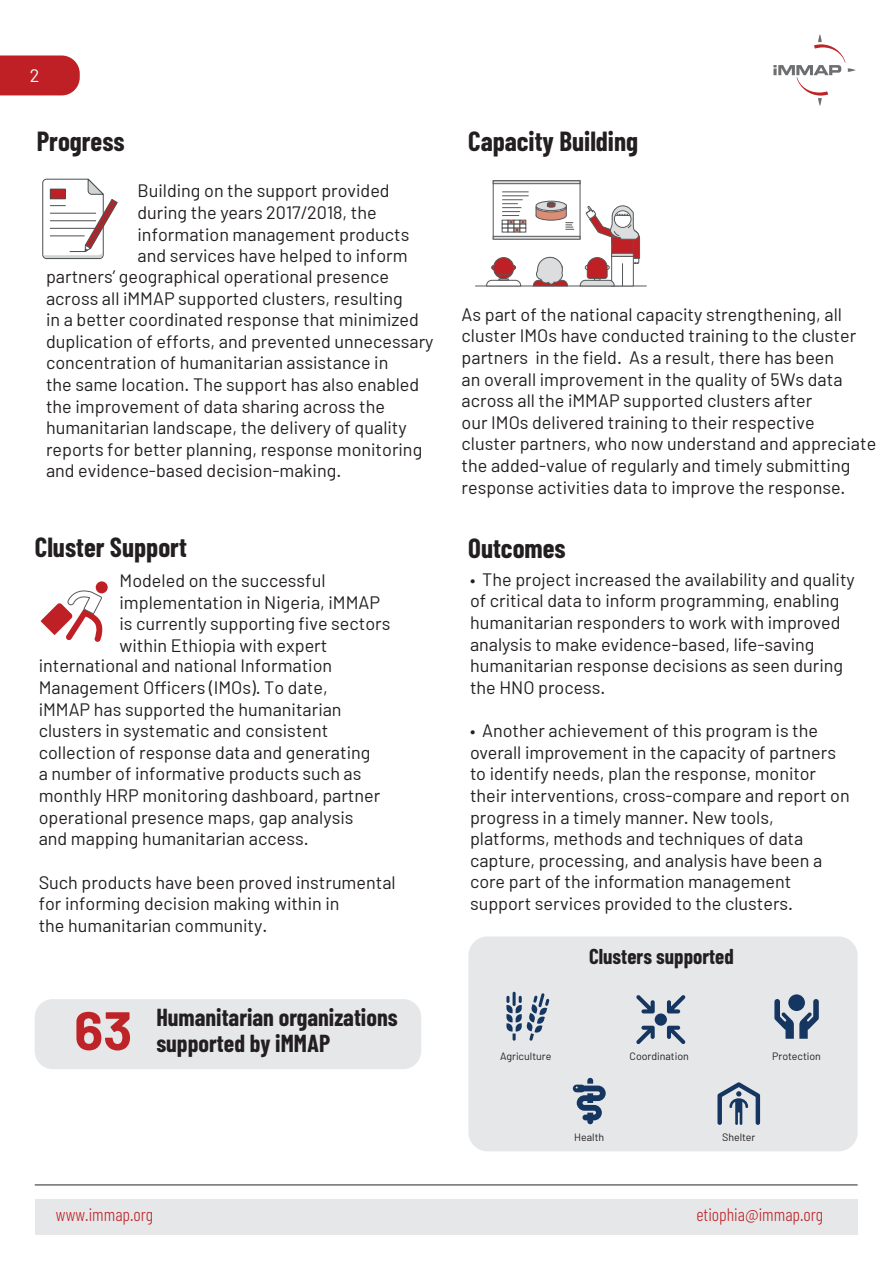
<style>
.page{position:relative;width:893px;height:1263px;background:#fff}
.page>*{position:absolute;margin:0;border:0;box-sizing:border-box;transform-origin:0 0}
.t1{font:700 54px "Barlow";color:#be2327}
.t2{font:700 27px "Barlow Condensed";color:#231f20}
.t3{font:700 24px "Barlow Condensed";color:#231f20}
.t4{font:700 21px "Barlow Condensed";color:#231f20}
.t5{font:18px/21.6px "Barlow";color:#231f20}
.t6{font:300 18px "Barlow Condensed";color:#be2327}
.t7{font:18px "Barlow";color:#fafafa}
.t8{font:10.65px "Barlow";color:#231f20}
.s1{font-size:17.25px}
</style>
<div class="page">
<div style="left:468px;top:936px;width:390px;height:215px;background:#e6e7e9;border-radius:19px"></div>
<hr style="left:35px;top:1184px;width:823px;height:1px;background:#6d6e71">
<svg style="left:773px;top:34px;width:83px;height:72px"></svg>
<svg style="left:717px;top:1082px;width:43px;height:43px"></svg>
<svg style="left:573px;top:1078px;width:33px;height:46px"></svg>
<svg style="left:0;top:55px;width:80px;height:40px;background:#c22c31"></svg>
<div style="left:35px;top:1199px;width:823px;height:35px;background:#e6e7e9"></div>
<svg style="left:41px;top:587px;width:64px;height:55px"></svg>
<div style="left:96px;top:581px;width:12px;height:12px;background:#bf2025;border-radius:50%"></div>
<svg style="left:774px;top:999px;width:45px;height:40px"></svg>
<div style="left:788px;top:994px;width:17px;height:17px;background:#153661;border-radius:50%"></div>
<svg style="left:42px;top:178px;width:76px;height:81px"></svg>
<div style="left:50px;top:189px;width:15px;height:10px;background:#bf2025"></div>
<div style="left:50px;top:189px;width:16px;height:10px;border:1px solid #4b4e50"></div>
<hr style="left:475px;top:286px;width:172px;height:1px;background:#57585a">
<div style="left:493px;top:181px;width:87px;height:58px;background:linear-gradient(to right,#fff,#fff)"></div>
<div style="left:493px;top:180px;width:87px;height:4px;border:1px solid #57585a"></div>
<svg style="left:486px;top:189px;width:154px;height:98px"></svg>
<hr style="left:513px;top:992px;width:3px;height:14px;background:#153661;border-radius:2px">
<svg style="left:506px;top:993px;width:43px;height:48px"></svg>
<div style="left:655px;top:1013px;width:12px;height:13px;background:#153661;border-radius:50%"></div>
<svg style="left:667px;top:995px;width:18px;height:18px"></svg>
<svg style="left:636px;top:995px;width:19px;height:18px"></svg>
<svg style="left:667px;top:1026px;width:18px;height:18px"></svg>
<svg style="left:636px;top:1026px;width:19px;height:18px"></svg>
<div style="left:35px;top:999px;width:386px;height:70px;background:#e6e7e9;border-radius:18px"></div>
<p class="t7" style="left:30px;top:64px;width:11px">2</p>
<h2 class="t2" style="left:37px;top:125px;width:89px">Progress</h2>
<p class="t5" style="left:138px;top:180px;width:254px">Building on the support provided</p>
<p class="t5" style="left:138px;top:201px;width:241px">during the years 2017/2018, the</p>
<p class="t5" style="left:138px;top:223px;width:273px">information management products</p>
<p class="t5" style="left:138px;top:245px;width:272px">and services have helped to inform</p>
<p class="t5" style="left:46px;top:265px;width:345px">partners’ geographical operational presence</p>
<p class="t5" style="left:46px;top:287px;width:358px">across all iMMAP supported clusters, resulting</p>
<p class="t5" style="left:46px;top:308px;width:374px">in a better coordinated response that minimized</p>
<p class="t5" style="left:46px;top:330px;width:389px">duplication of efforts, and prevented unnecessary</p>
<p class="t5" style="left:46px;top:352px;width:344px">concentration of humanitarian assistance in</p>
<p class="t5" style="left:46px;top:373px;width:375px">the same location. The support has also enabled</p>
<p class="t5" style="left:46px;top:395px;width:340px">the improvement of data sharing across the</p>
<p class="t5" style="left:46px;top:416px;width:362px">humanitarian landscape, the delivery of quality</p>
<p class="t5" style="left:46px;top:438px;width:378px">reports for better planning, response monitoring</p>
<p class="t5" style="left:46px;top:460px;width:297px">and evidence-based decision-making.</p>
<h2 class="t2" style="left:468px;top:125px;width:171px">Capacity Building</h2>
<p class="t5" style="left:462px;top:303px;width:416px">As part of the national capacity strengthening, all cluster IMOs have conducted training to the cluster partners in the field. As a result, there has been<br>an overall improvement in the quality of 5Ws data across all the iMMAP supported clusters after<br>our IMOs delivered training to their respective<br>cluster partners, who now understand and appreciate the added-value of regularly and timely submitting response activities data to improve the response.</p>
<h2 class="t2" style="left:35px;top:531px;width:154px">Cluster Support</h2>
<h2 class="t2" style="left:468px;top:531px;width:99px">Outcomes</h2>
<p class="t5" style="left:120px;top:569px;width:207px">Modeled on the successful</p>
<p class="t5" style="left:120px;top:591px;width:262px">implementation in Nigeria, iMMAP</p>
<p class="t5" style="left:120px;top:612px;width:272px">is currently supporting five sectors</p>
<p class="t5" style="left:120px;top:634px;width:209px">within Ethiopia with expert</p>
<p class="t5" style="left:39px;top:655px;width:295px">international and national Information</p>
<p class="t5" style="left:39px;top:676px;width:291px">Management Officers (IMOs). To date,</p>
<p class="t5" style="left:39px;top:698px;width:304px">iMMAP has supported the humanitarian</p>
<p class="t5" style="left:39px;top:719px;width:291px">clusters in systematic and consistent</p>
<p class="t5" style="left:39px;top:741px;width:333px">collection of response data and generating</p>
<p class="t5" style="left:39px;top:763px;width:324px">a number of informative products such as</p>
<p class="t5" style="left:39px;top:784px;width:343px">monthly HRP monitoring dashboard, partner</p>
<p class="t5" style="left:39px;top:806px;width:316px">operational presence maps, gap analysis</p>
<p class="t5" style="left:39px;top:827px;width:271px">and mapping humanitarian access.</p>
<p class="t5" style="left:39px;top:871px;width:359px">Such products have been proved instrumental for informing decision making within in<br>the humanitarian community.</p>
<h1 class="t1" style="left:74px;top:997px;width:60px">63</h1>
<h3 class="t3" style="left:156px;top:1002px;width:243px">Humanitarian organizations</h3>
<h3 class="t3" style="left:156px;top:1028px;width:175px">supported by iMMAP</h3>
<p class="t5" style="left:470px;top:568px;width:386px"><span class="s1">•</span> The project increased the availability and quality of critical data to inform programming, enabling humanitarian responders to work with improved analysis to make evidence-based, life-saving humanitarian response decisions as seen during the HNO process.</p>
<p class="t5" style="left:470px;top:719px;width:381px"><span class="s1">•</span> Another achievement of this program is the overall improvement in the capacity of partners to identify needs, plan the response, monitor their interventions, cross-compare and report on progress in a timely manner. New tools, platforms, methods and techniques of data capture, processing, and analysis have been a core part of the information management support services provided to the clusters.</p>
<p class="t4" style="left:589px;top:944px;width:146px">Clusters supported</p>
<p class="t8" style="left:500px;top:1050px;width:53px">Agriculture</p>
<p class="t8" style="left:630px;top:1050px;width:61px">Coordination</p>
<p class="t8" style="left:772px;top:1050px;width:50px">Protection</p>
<p class="t8" style="left:574px;top:1130px;width:32px">Health</p>
<p class="t8" style="left:722px;top:1130px;width:35px">Shelter</p>
<p class="t6" style="left:56px;top:1203px;width:99px">www.immap.org</p>
<p class="t6" style="left:696px;top:1203px;width:128px">etiophia@immap.org</p>
</div>
